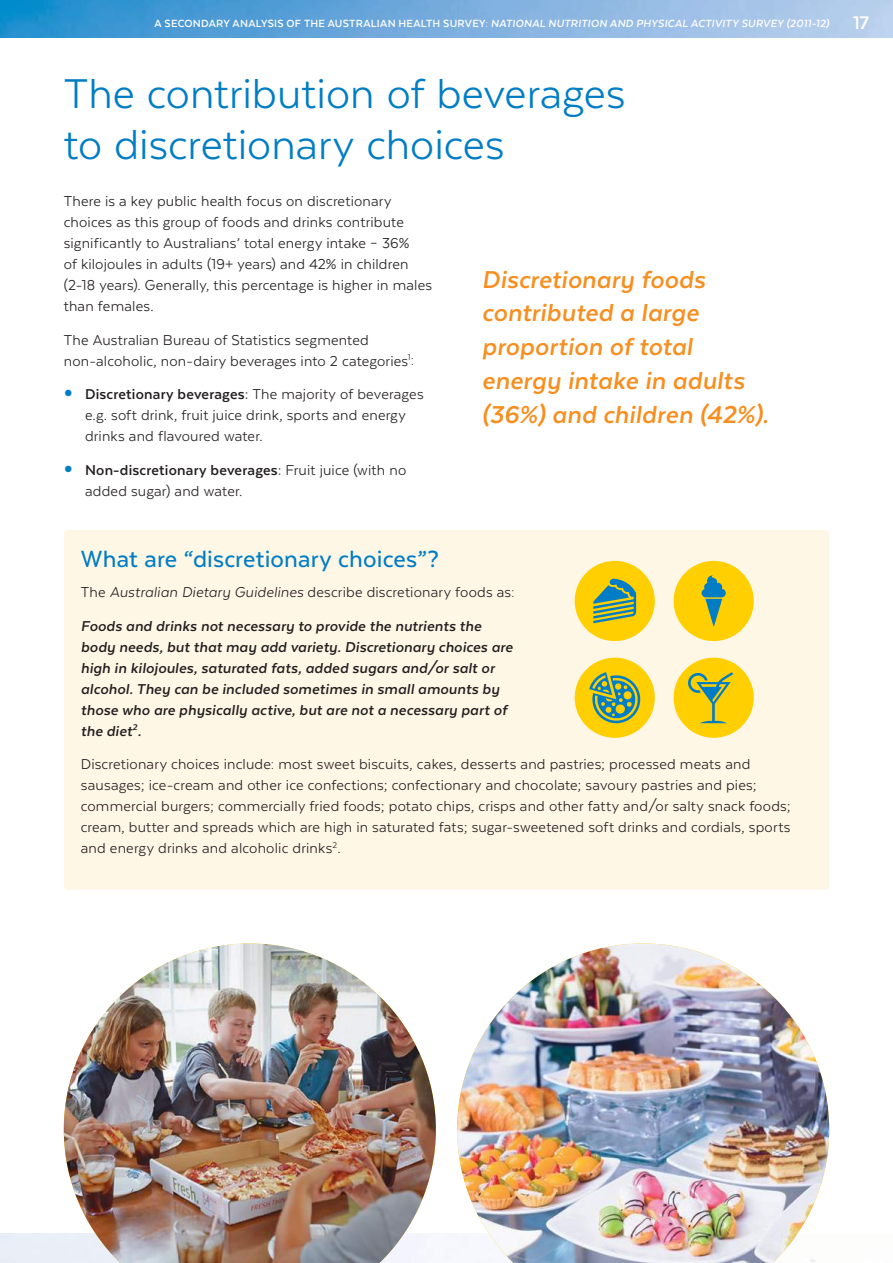
<style>
.page{position:relative;width:893px;height:1263px;background:#fff}
.page>*{position:absolute;margin:0;border:0;box-sizing:border-box;transform-origin:0 0}
.t1{font:48px/51px "Texta";color:#007dc5}
.t2{font:italic 700 28.2px/33.8px "Texta";letter-spacing:.005em;color:#f78f20}
.t3{font:500 27px "Texta";letter-spacing:.005em;color:#007dc5}
.t4{font:16.5px/21px "Texta";letter-spacing:.01em;color:#231f20}
.t5{font:italic 700 16.5px/21px "Texta";letter-spacing:.01em;color:#231f20}
.t6{font:italic 700 12px "Texta";letter-spacing:.02em;color:#fff}
.s1{font-style:normal}
.s2{font-style:normal;font-size:21px}
.s3{font-weight:700}
.s4{font-weight:400;font-style:normal}
.s5{font-weight:400}
</style>
<div class="page">
<img style="left:0;top:0;width:893px;height:1263px">
<div style="left:0;top:38px;width:893px;height:1195px;background:#fff"></div>
<img style="left:457px;top:943px;width:372px;height:320px">
<img style="left:64px;top:943px;width:372px;height:320px">
<div style="left:64px;top:530px;width:765px;height:360px;background:#fff7e6;border-radius:4px"></div>
<div style="left:575px;top:561px;width:80px;height:80px;background:#ffcf01;border-radius:50%"></div>
<svg style="left:593px;top:579px;width:43px;height:44px"></svg>
<div style="left:575px;top:658px;width:80px;height:80px;background:#ffcf01;border-radius:50%"></div>
<svg style="left:589px;top:672px;width:52px;height:52px"></svg>
<div style="left:674px;top:561px;width:80px;height:80px;background:#ffcf01;border-radius:50%"></div>
<svg style="left:701px;top:575px;width:25px;height:51px"></svg>
<div style="left:674px;top:658px;width:80px;height:80px;background:#ffcf01;border-radius:50%"></div>
<svg style="left:688px;top:672px;width:45px;height:51px"></svg>
<p class="t6" style="left:155px;top:18px;width:716px"><span class="s1">A SECONDARY ANALYSIS OF THE AUSTRALIAN HEALTH SURVEY:</span> NATIONAL NUTRITION AND PHYSICAL ACTIVITY SURVEY (2011-12) <span class="s2">17</span></p>
<h1 class="t1" style="left:64px;top:68px;width:563px">The contribution of beverages to discretionary choices</h1>
<p class="t4" style="left:64px;top:190px;width:370px">There is a key public health focus on discretionary choices as this group of foods and drinks contribute significantly to Australians’ total energy intake – 36%<br>of kilojoules in adults (19+ years) and 42% in children (2-18 years). Generally, this percentage is higher in males than females.</p>
<p class="t4" style="left:64px;top:329px;width:352px">The Australian Bureau of Statistics segmented non‑alcoholic, non-dairy beverages into 2 categories<sup>1</sup>:</p>
<p class="t4" style="left:85px;top:384px;width:340px"><span class="s3">Discretionary beverages:</span> The majority of beverages e.g. soft drink, fruit juice drink, sports and energy drinks and flavoured water.</p>
<p class="t4" style="left:85px;top:459px;width:323px"><span class="s3">Non-discretionary beverages:</span> Fruit juice (with no added sugar) and water.</p>
<h2 class="t2" style="left:482px;top:262px;width:288px">Discretionary foods contributed a large proportion of total energy intake in adults (36%) and children (42%).</h2>
<h3 class="t3" style="left:81px;top:545px;width:360px">What are “discretionary choices”?</h3>
<p class="t5" style="left:81px;top:575px;width:435px;line-height:33.8px"><span class="s4">The</span> <span class="s5">Australian Dietary Guidelines</span> <span class="s4">describe discretionary foods as:<br></span>Foods and drinks not necessary to provide the nutrients the</p>
<p class="t5" style="left:81px;top:636px;width:434px">body needs, but that may add variety. Discretionary choices are high in kilojoules, saturated fats, added sugars and/or salt or alcohol. They can be included sometimes in small amounts by those who are physically active, but are not a necessary part of the diet<sup>2</sup>.</p>
<p class="t4" style="left:81px;top:754px;width:711px">Discretionary choices include: most sweet biscuits, cakes, desserts and pastries; processed meats and sausages; ice-cream and other ice confections; confectionary and chocolate; savoury pastries and pies; commercial burgers; commercially fried foods; potato chips, crisps and other fatty and/or salty snack foods; cream, butter and spreads which are high in saturated fats; sugar-sweetened soft drinks and cordials, sports and energy drinks and alcoholic drinks<sup>2</sup>.</p>
</div>
